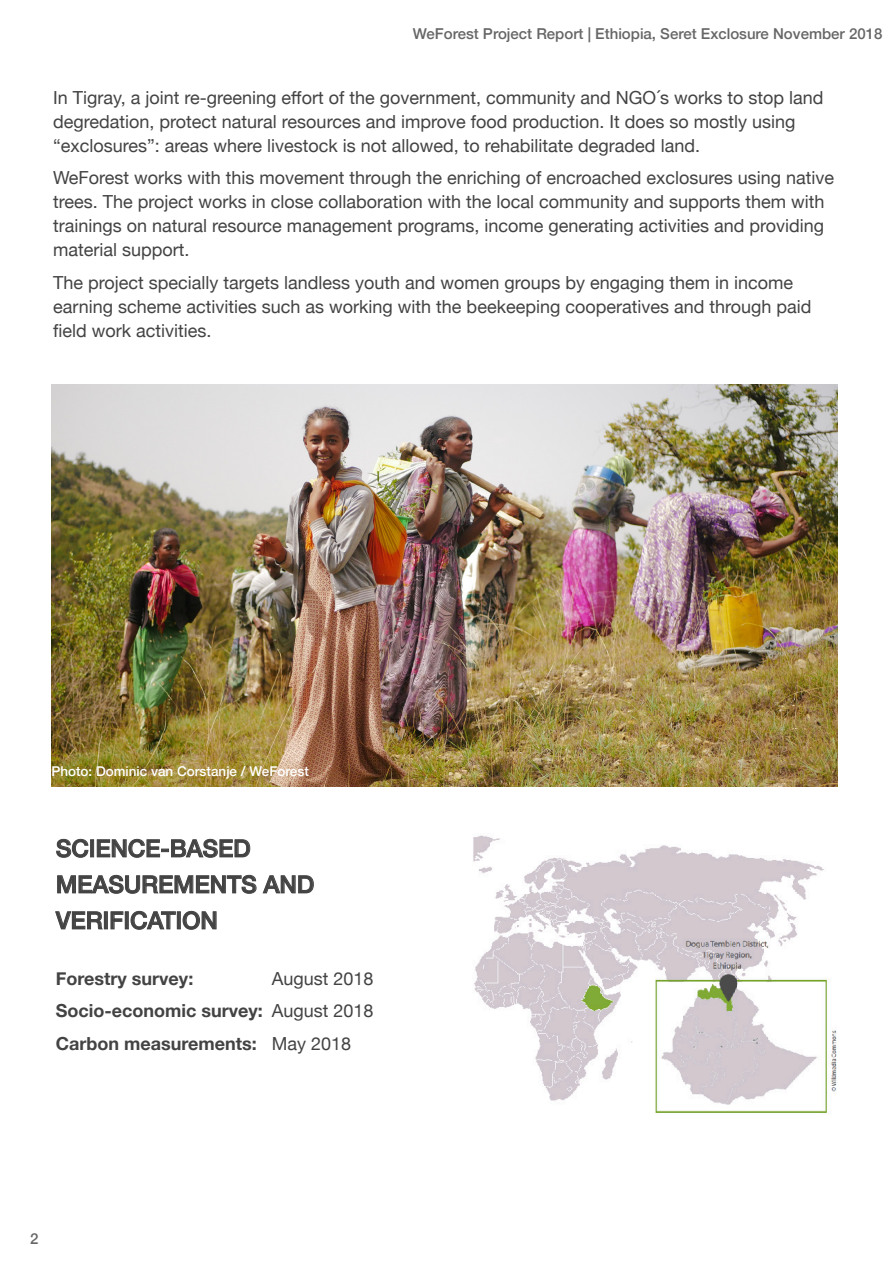
<style>
.page{position:relative;width:893px;height:1263px;background:#fff}
.page>*{position:absolute;margin:0;border:0;box-sizing:border-box;transform-origin:0 0}
.t1{font:500 24px/36px "Helvetica Neue";color:#434343}
.t2{font:18px/24px "Helvetica Neue";color:#434343}
.t3{font:700 18px "Helvetica Neue";color:#434343}
.t4{font:500 15px "Helvetica Neue";color:#666}
.t5{font:500 13.5px "Helvetica Neue";color:#fff}
.s1{font-weight:400}
</style>
<div class="page">
<img style="left:51px;top:385px;width:787px;height:402px">
<svg style="left:56px;top:838px;width:33px;height:20px"></svg>
<div style="left:90px;top:839px;width:4px;height:18px;border:1px solid #434343"></div>
<svg style="left:97px;top:838px;width:154px;height:20px"></svg>
<svg style="left:57px;top:874px;width:257px;height:20px"></svg>
<svg style="left:55px;top:911px;width:49px;height:19px"></svg>
<div style="left:104px;top:911px;width:4px;height:18px;border:1px solid #434343"></div>
<svg style="left:110px;top:911px;width:14px;height:19px"></svg>
<div style="left:125px;top:911px;width:4px;height:18px;border:1px solid #434343"></div>
<svg style="left:130px;top:910px;width:46px;height:20px"></svg>
<div style="left:177px;top:911px;width:4px;height:18px;border:1px solid #434343"></div>
<svg style="left:182px;top:910px;width:35px;height:20px"></svg>
<img style="left:473px;top:835px;width:364px;height:279px">
<p class="t4" style="left:413px;top:21px;width:471px">WeForest Project Report | Ethiopia, Seret Exclosure November 2018</p>
<p class="t2" style="left:53px;top:86px;width:772px">In Tigray, a joint re-greening effort of the government, community and NGO´s works to stop land degredation, protect natural resources and improve food production. It does so mostly using “exclosures”: areas where livestock is not allowed, to rehabilitate degraded land.</p>
<p class="t2" style="left:53px;top:167px;width:782px">WeForest works with this movement through the enriching of encroached exclosures using native trees. The project works in close collaboration with the local community and supports them with trainings on natural resource management programs, income generating activities and providing material support.</p>
<p class="t2" style="left:53px;top:271px;width:760px">The project specially targets landless youth and women groups by engaging them in income earning scheme activities such as working with the beekeeping cooperatives and through paid field work activities.</p>
<p class="t5" style="left:51px;top:760px;width:259px">Photo: Dominic van Corstanje / WeForest</p>
<p class="t1" style="left:56px;top:828px;width:260px">SCIENCE-BASED<br>MEASUREMENTS AND<br>VERIFICATION</p>
<p class="t3" style="left:56px;top:964px;width:139px">Forestry survey:</p>
<p class="t2" style="left:272px;top:967px;width:103px">August 2018</p>
<p class="t3" style="left:56px;top:997px;width:319px">Socio-economic survey: <span class="s1">August 2018</span></p>
<p class="t3" style="left:56px;top:1029px;width:297px">Carbon measurements: <span class="s1">May 2018</span></p>
<p class="t4" style="left:30px;top:1226px;width:10px">2</p>
</div>
